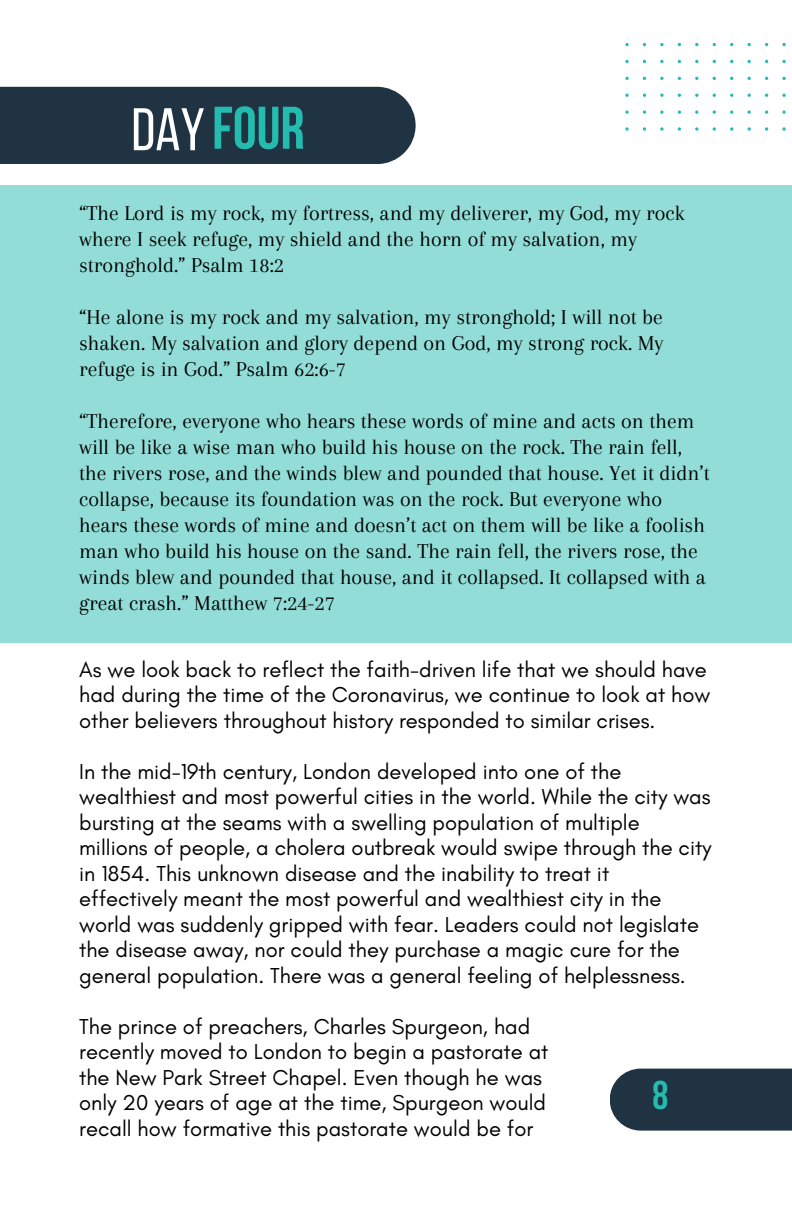
<style>
.page{position:relative;width:792px;height:1224px;background:#fff}
.page>*{position:absolute;margin:0;border:0;box-sizing:border-box;transform-origin:0 0}
.t1{font:700 60px "Bebas Neue";color:#25bcb0}
.t2{font:700 40px "Bebas Neue";color:#25bcb0}
.t3{font:22px/25.4px "Glacial Indifference";color:#000}
.t4{font:22px/26px "Arapey";color:#000}
.s1{font-weight:400;color:#fff}
</style>
<div class="page">
<div style="left:0;top:185px;width:792px;height:458px;background:#92ddd7"></div>
<div style="left:0;top:87px;width:416px;height:77px;background:#1f3342"></div>
<svg style="left:625px;top:43px;width:161px;height:88px"></svg>
<div style="left:610px;top:1069px;width:182px;height:62px;background:#1f3342"></div>
<h2 class="t1" style="left:131px;top:104px;width:175px"><span class="s1">DAY</span> FOUR</h2>
<p class="t4" style="left:79px;top:200px;width:607px">“The Lord is my rock, my fortress, and my deliverer, my God, my rock where I seek refuge, my shield and the horn of my salvation, my stronghold.” Psalm 18:2</p>
<p class="t4" style="left:79px;top:304px;width:586px;text-align:justify">“He alone is my rock and my salvation, my stronghold; I will not be shaken. My salvation and glory depend on God, my strong rock. My refuge is in God.” Psalm 62:6-7</p>
<p class="t4" style="left:79px;top:408px;width:632px">“Therefore, everyone who hears these words of mine and acts on them will be like a wise man who build his house on the rock. The rain fell, the rivers rose, and the winds blew and pounded that house. Yet it didn’t collapse, because its foundation was on the rock. But everyone who hears these words of mine and doesn’t act on them will be like a foolish man who build his house on the sand. The rain fell, the rivers rose, the winds blew and pounded that house, and it collapsed. It collapsed with a great crash.” Matthew 7:24-27</p>
<p class="t3" style="left:79px;top:656px;width:633px">As we look back to reflect the faith-driven life that we should have had during the time of the Coronavirus, we continue to look at how other believers throughout history responded to similar crises.</p>
<p class="t3" style="left:79px;top:758px;width:634px">In the mid-19th century, London developed into one of the wealthiest and most powerful cities in the world. While the city was bursting at the seams with a swelling population of multiple millions of people, a cholera outbreak would swipe through the city in 1854. This unknown disease and the inability to treat it effectively meant the most powerful and wealthiest city in the world was suddenly gripped with fear. Leaders could not legislate the disease away, nor could they purchase a magic cure for the general population. There was a general feeling of helplessness.</p>
<p class="t3" style="left:79px;top:1013px;width:453px">The prince of preachers, Charles Spurgeon, had</p>
<p class="t3" style="left:79px;top:1039px;width:471px">recently moved to London to begin a pastorate at</p>
<p class="t3" style="left:79px;top:1064px;width:464px">the New Park Street Chapel. Even though he was</p>
<p class="t3" style="left:79px;top:1090px;width:468px">only 20 years of age at the time, Spurgeon would</p>
<p class="t3" style="left:79px;top:1115px;width:456px">recall how formative this pastorate would be for</p>
<p class="t2" style="left:652px;top:1079px;width:17px">8</p>
</div>
